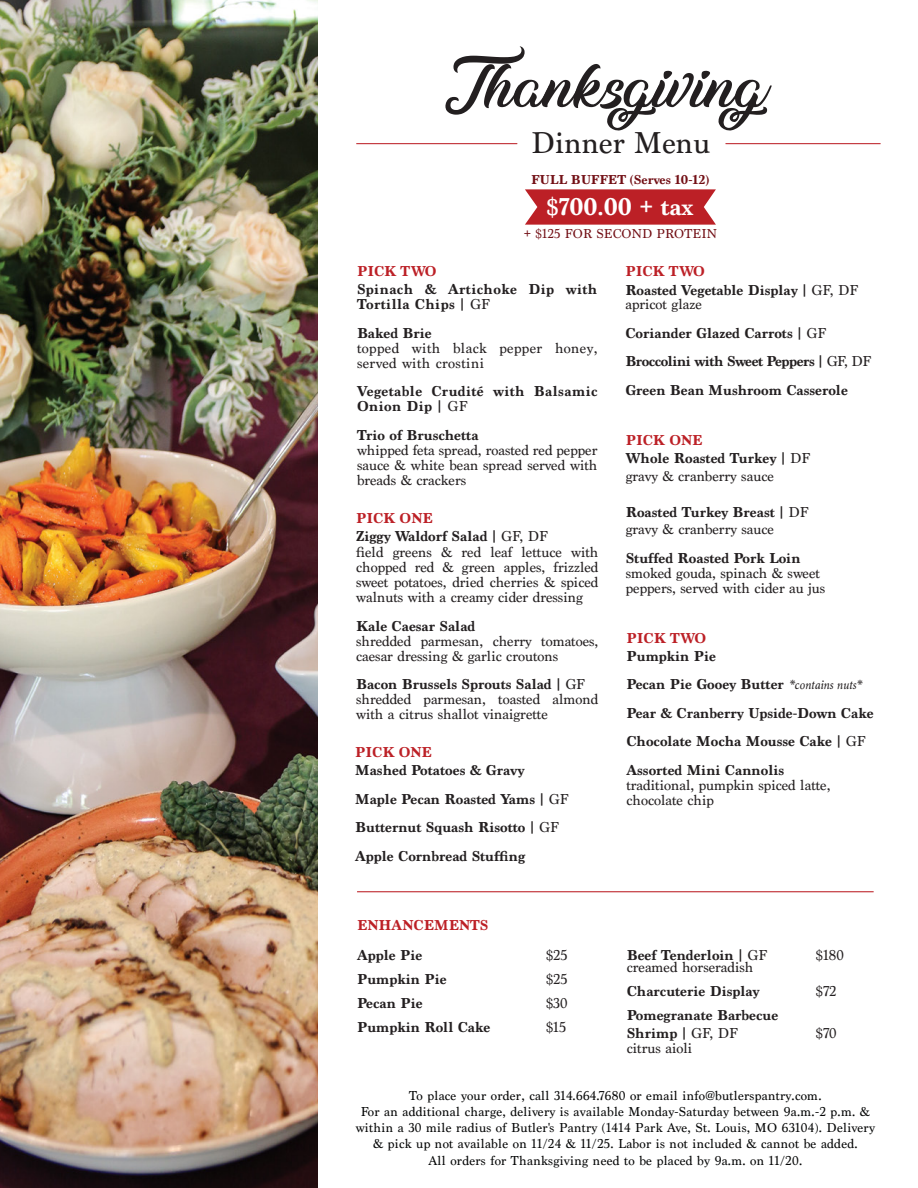
<style>
.page{position:relative;width:918px;height:1188px;background:#fff}
.page>*{position:absolute;margin:0;border:0;box-sizing:border-box;transform-origin:0 0}
.t1{font:75px "Midnight Bangkok";color:#231f20}
.t2{font:31.5px "Marion";color:#231f20}
.t3{font:700 25.5px "Marion";color:#fff}
.t4{font:15px/15px "Marion";color:#231f20}
.t5{font:700 15px/28.5px "Marion";color:#231f20}
.t6{font:700 15px/15px "Marion";letter-spacing:.025em;color:#231f20}
.t7{font:15px/15px "Marion";letter-spacing:.025em;color:#231f20}
.t8{font:700 15px "Marion";color:#bc2026}
.t9{font:13.5px/16.2px "Marion";letter-spacing:.02em;color:#050606;text-align:center}
.t10{font:700 13.5px "Marion";color:#720f15}
.t11{font:13.5px "Marion";letter-spacing:.01em;color:#720f15}
.s1{color:#bc2026}
.s2{font-weight:400}
.s3{font-weight:700;color:#bc2026}
.s4{font-weight:700}
.s5{font-weight:400;font-style:italic;font-size:13.5px}
</style>
<div class="page">
<svg style="left:525px;top:189px;width:191px;height:36px;background:#c13238"></svg>
<hr style="left:357px;top:891px;width:517px;height:1px;background:#bc2026">
<hr style="left:726px;top:143px;width:155px;height:1px;background:#bc2026">
<hr style="left:356px;top:143px;width:161px;height:1px;background:#bc2026">
<img style="left:0;top:0;width:318px;height:1188px">
<h1 class="t1" style="left:443px;top:44px;width:328px">Thanksgiving</h1>
<h2 class="t2" style="left:531px;top:124px;width:180px">Dinner Menu</h2>
<p class="t10" style="left:531px;top:171px;width:180px">FULL BUFFET (Serves 10-12)</p>
<h3 class="t3" style="left:546px;top:191px;width:149px">$700.00 + tax</h3>
<p class="t11" style="left:524px;top:226px;width:195px">+ $125 FOR SECOND PROTEIN</p>
<p class="t5" style="left:625px;top:262px;width:234px;line-height:18.6px"><span class="s1">PICK TWO<br></span>Roasted Vegetable Display | <span class="s2">GF, DF</span></p>
<p class="t5" style="left:625px;top:290px;width:247px"><span class="s2">apricot glaze<br></span>Coriander Glazed Carrots | <span class="s2">GF<br></span>Broccolini with Sweet Peppers | <span class="s2">GF, DF<br></span>Green Bean Mushroom Casserole</p>
<p class="t4" style="left:626px;top:431px;width:186px;line-height:18px"><span class="s3">PICK ONE<br></span><span class="s4">Whole Roasted Turkey |</span> DF gravy &amp; cranberry sauce</p>
<p class="t4" style="left:626px;top:504px;width:184px;line-height:17.4px"><span class="s4">Roasted Turkey Breast |</span> DF gravy &amp; cranberry sauce</p>
<p class="t5" style="left:626px;top:544px;width:176px">Stuffed Roasted Pork Loin</p>
<p class="t4" style="left:626px;top:566px;width:201px">smoked gouda, spinach &amp; sweet peppers, served with cider au jus</p>
<p class="t8" style="left:626px;top:629px;width:81px">PICK TWO</p>
<p class="t5" style="left:626px;top:642px;width:249px">Pumpkin Pie<br>Pecan Pie Gooey Butter <span class="s5">*contains nuts*<br></span>Pear &amp; Cranberry Upside-Down Cake<br>Chocolate Mocha Mousse Cake | <span class="s2">GF<br></span>Assorted Mini Cannolis</p>
<p class="t4" style="left:626px;top:778px;width:206px">traditional, pumpkin spiced latte, chocolate chip</p>
<p class="t8" style="left:357px;top:263px;width:81px">PICK TWO</p>
<p class="t6" style="left:357px;top:282px;width:242px">Spinach &amp; Artichoke Dip with<br>Tortilla Chips | <span class="s2">GF</span></p>
<p class="t5" style="left:357px;top:319px;width:76px">Baked Brie</p>
<p class="t7" style="left:357px;top:341px;width:242px">topped with black pepper honey, served with crostini</p>
<p class="t6" style="left:357px;top:384px;width:242px">Vegetable Crudité with Balsamic<br>Onion Dip | <span class="s2">GF</span></p>
<p class="t5" style="left:357px;top:421px;width:123px">Trio of Bruschetta</p>
<p class="t4" style="left:357px;top:443px;width:242px;text-align:justify">whipped feta spread, roasted red pepper sauce &amp; white bean spread served with breads &amp; crackers</p>
<p class="t5" style="left:356px;top:509px;width:193px;line-height:18px"><span class="s1">PICK ONE<br></span>Ziggy Waldorf Salad | <span class="s2">GF, DF</span></p>
<p class="t4" style="left:356px;top:545px;width:244px;text-align:justify">field greens &amp; red leaf lettuce with chopped red &amp; green apples, frizzled sweet potatoes, dried cherries &amp; spiced walnuts with a creamy cider dressing</p>
<p class="t5" style="left:356px;top:612px;width:121px">Kale Caesar Salad</p>
<p class="t4" style="left:356px;top:634px;width:244px">shredded parmesan, cherry tomatoes, caesar dressing &amp; garlic croutons</p>
<p class="t4" style="left:356px;top:677px;width:244px"><span class="s4">Bacon Brussels Sprouts Salad |</span> GF shredded parmesan, toasted almond with a citrus shallot vinaigrette</p>
<p class="t8" style="left:355px;top:744px;width:78px">PICK ONE</p>
<p class="t5" style="left:355px;top:756px;width:215px">Mashed Potatoes &amp; Gravy<br>Maple Pecan Roasted Yams | <span class="s2">GF<br></span>Butternut Squash Risotto | <span class="s2">GF<br></span>Apple Cornbread Stuffing</p>
<p class="t8" style="left:357px;top:916px;width:133px">ENHANCEMENTS</p>
<p class="t5" style="left:357px;top:941px;width:67px">Apple Pie</p>
<p class="t4" style="left:546px;top:948px;width:23px">$25</p>
<p class="t5" style="left:357px;top:965px;width:91px">Pumpkin Pie</p>
<p class="t4" style="left:546px;top:972px;width:23px">$25</p>
<p class="t5" style="left:357px;top:989px;width:67px">Pecan Pie</p>
<p class="t4" style="left:546px;top:996px;width:23px">$30</p>
<p class="t5" style="left:357px;top:1013px;width:135px">Pumpkin Roll Cake</p>
<p class="t4" style="left:546px;top:1020px;width:22px">$15</p>
<p class="t5" style="left:627px;top:941px;width:142px">Beef Tenderloin | <span class="s2">GF</span></p>
<p class="t4" style="left:816px;top:948px;width:30px">$180</p>
<p class="t4" style="left:627px;top:960px;width:128px">creamed horseradish</p>
<p class="t5" style="left:627px;top:977px;width:134px">Charcuterie Display</p>
<p class="t4" style="left:816px;top:984px;width:22px">$72</p>
<p class="t5" style="left:627px;top:1006px;width:153px;line-height:18px">Pomegranate Barbecue<br>Shrimp | <span class="s2">GF, DF</span></p>
<p class="t4" style="left:816px;top:1026px;width:22px">$70</p>
<p class="t4" style="left:627px;top:1041px;width:67px">citrus aioli</p>
<p class="t9" style="left:356px;top:1088px;width:521px">To place your order, call 314.664.7680 or email info@butlerspantry.com.<br>For an additional charge, delivery is available Monday-Saturday between 9a.m.-2 p.m. &amp; within a 30 mile radius of Butler's Pantry (1414 Park Ave, St. Louis, MO 63104). Delivery &amp; pick up not available on 11/24 &amp; 11/25. Labor is not included &amp; cannot be added.<br>All orders for Thanksgiving need to be placed by 9a.m. on 11/20.</p>
</div>
